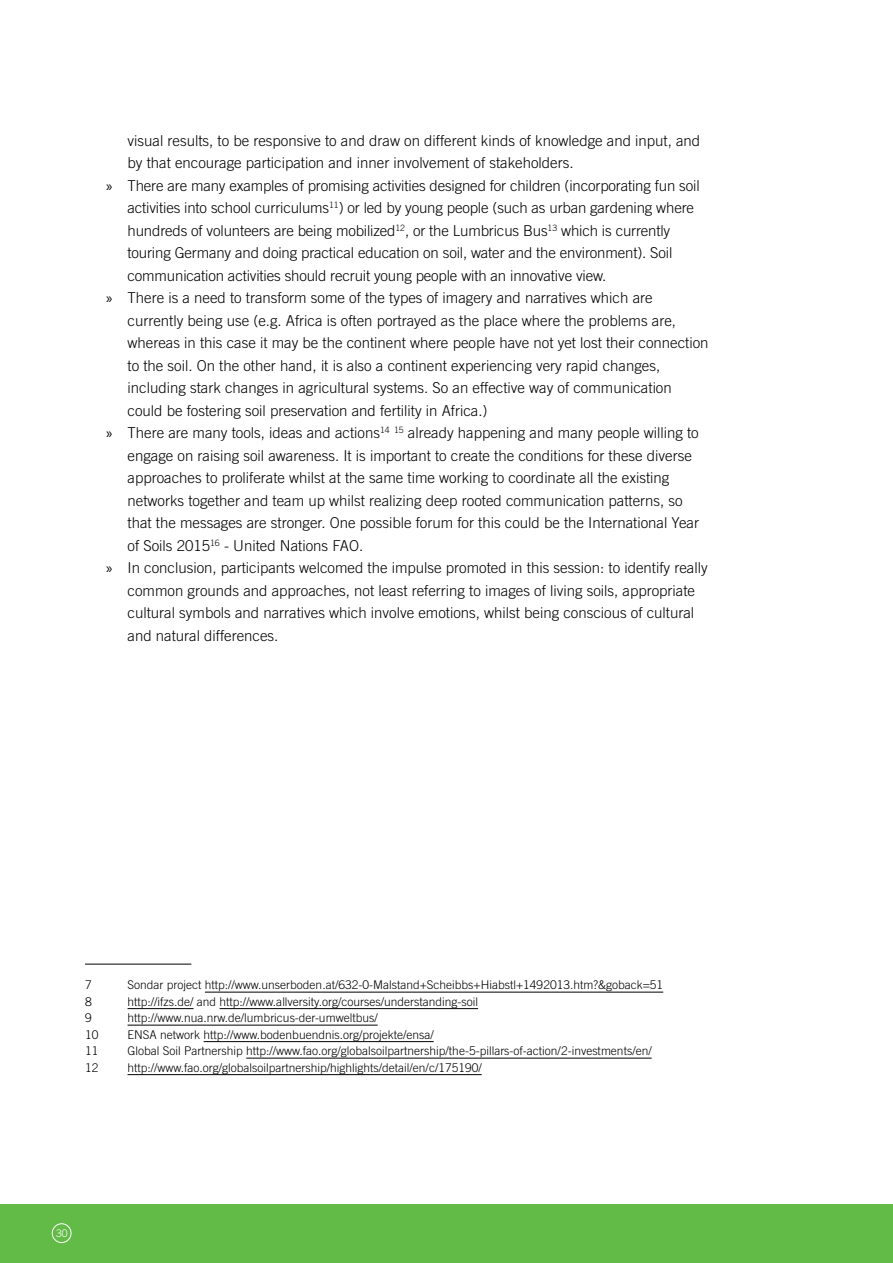
<style>
.page{position:relative;width:893px;height:1263px;background:#fff}
.page>*{position:absolute;margin:0;border:0;box-sizing:border-box;transform-origin:0 0}
.t1{font:300 15px "Trade Gothic LT Std";color:#000}
.t2{font:300 12px "Trade Gothic LT Std";color:#000}
.t3{font:300 10.5px "Trade Gothic LT Std";color:#fff}
.s1{font-family:"Myriad Pro";font-weight:400}
</style>
<div class="page">
<div style="left:0;top:1204px;width:893px;height:59px;background:#62bb46"></div>
<div style="left:52px;top:1223px;width:19px;height:20px;border:1px solid #fff;border-radius:50%"></div>
<hr style="left:85px;top:964px;width:106px;height:1px;background:#000">
<hr style="left:205px;top:992px;width:458px;height:1px;background:#000">
<hr style="left:128px;top:1008px;width:66px;height:1px;background:#000">
<hr style="left:220px;top:1008px;width:258px;height:1px;background:#000">
<hr style="left:128px;top:1025px;width:250px;height:1px;background:#000">
<hr style="left:204px;top:1041px;width:230px;height:1px;background:#000">
<hr style="left:246px;top:1058px;width:406px;height:1px;background:#000">
<hr style="left:128px;top:1074px;width:354px;height:1px;background:#000">
<p class="t1" style="left:128px;top:132px;width:574px">visual results, to be responsive to and draw on different kinds of knowledge and input, and</p>
<p class="t1" style="left:128px;top:154px;width:447px">by that encourage participation and inner involvement of stakeholders.</p>
<p class="t1" style="left:106px;top:177px;width:595px"><span class="s1">»</span> There are many examples of promising activities designed for children (incorporating fun soil</p>
<p class="t1" style="left:128px;top:199px;width:568px">activities into school curriculums<sup>11</sup>) or led by young people (such as urban gardening where</p>
<p class="t1" style="left:128px;top:222px;width:544px">hundreds of volunteers are being mobilized<sup>12</sup>, or the Lumbricus Bus<sup>13</sup> which is currently</p>
<p class="t1" style="left:128px;top:244px;width:546px">touring Germany and doing practical education on soil, water and the environment). Soil</p>
<p class="t1" style="left:128px;top:267px;width:480px">communication activities should recruit young people with an innovative view.</p>
<p class="t1" style="left:106px;top:289px;width:548px"><span class="s1">»</span> There is a need to transform some of the types of imagery and narratives which are</p>
<p class="t1" style="left:128px;top:312px;width:550px">currently being use (e.g. Africa is often portrayed as the place where the problems are,</p>
<p class="t1" style="left:128px;top:334px;width:582px">whereas in this case it may be the continent where people have not yet lost their connection</p>
<p class="t1" style="left:128px;top:357px;width:534px">to the soil. On the other hand, it is also a continent experiencing very rapid changes,</p>
<p class="t1" style="left:128px;top:379px;width:546px">including stark changes in agricultural systems. So an effective way of communication</p>
<p class="t1" style="left:128px;top:402px;width:362px">could be fostering soil preservation and fertility in Africa.)</p>
<p class="t1" style="left:106px;top:424px;width:594px"><span class="s1">»</span> There are many tools, ideas and actions<sup>14</sup> <sup>15</sup> already happening and many people willing to</p>
<p class="t1" style="left:128px;top:447px;width:566px">engage on raising soil awareness. It is important to create the conditions for these diverse</p>
<p class="t1" style="left:128px;top:469px;width:543px">approaches to proliferate whilst at the same time working to coordinate all the existing</p>
<p class="t1" style="left:128px;top:492px;width:557px">networks together and team up whilst realizing deep rooted communication patterns, so</p>
<p class="t1" style="left:128px;top:514px;width:573px">that the messages are stronger. One possible forum for this could be the International Year</p>
<p class="t1" style="left:128px;top:537px;width:237px">of Soils 2015<sup>16</sup> - United Nations FAO.</p>
<p class="t1" style="left:106px;top:559px;width:603px"><span class="s1">»</span> In conclusion, participants welcomed the impulse promoted in this session: to identify really</p>
<p class="t1" style="left:128px;top:582px;width:569px">common grounds and approaches, not least referring to images of living soils, appropriate</p>
<p class="t1" style="left:128px;top:604px;width:568px">cultural symbols and narratives which involve emotions, whilst being conscious of cultural</p>
<p class="t1" style="left:128px;top:627px;width:152px">and natural differences.</p>
<p class="t2" style="left:85px;top:978px;width:8px">7</p>
<p class="t2" style="left:128px;top:978px;width:537px">Sondar project http://www.unserboden.at/632-0-Malstand+Scheibbs+Hiabstl+1492013.htm?&amp;goback=51</p>
<p class="t2" style="left:85px;top:994px;width:8px">8</p>
<p class="t2" style="left:128px;top:994px;width:352px">http://ifzs.de/ and http://www.allversity.org/courses/understanding-soil</p>
<p class="t2" style="left:85px;top:1011px;width:8px">9</p>
<p class="t2" style="left:128px;top:1011px;width:252px">http://www.nua.nrw.de/lumbricus-der-umweltbus/</p>
<p class="t2" style="left:85px;top:1027px;width:15px">10</p>
<p class="t2" style="left:128px;top:1027px;width:308px">ENSA network http://www.bodenbuendnis.org/projekte/ensa/</p>
<p class="t2" style="left:85px;top:1044px;width:15px">11</p>
<p class="t2" style="left:128px;top:1044px;width:526px">Global Soil Partnership http://www.fao.org/globalsoilpartnership/the-5-pillars-of-action/2-investments/en/</p>
<p class="t2" style="left:85px;top:1060px;width:15px">12</p>
<p class="t2" style="left:128px;top:1060px;width:356px">http://www.fao.org/globalsoilpartnership/highlights/detail/en/c/175190/</p>
<p class="t3" style="left:56px;top:1227px;width:13px">30</p>
</div>
